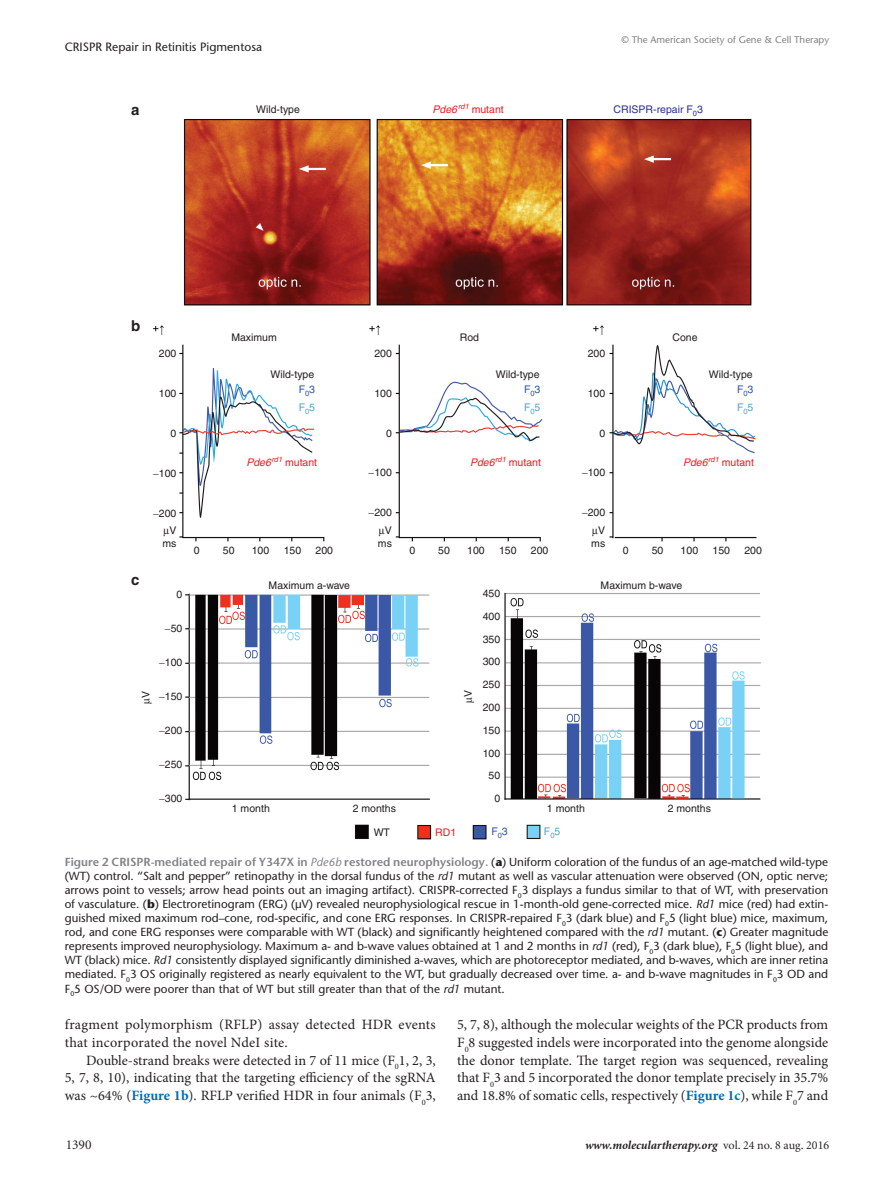
<style>
.page{position:relative;width:893px;height:1187px;background:#fff}
.page>*{position:absolute;margin:0;border:0;box-sizing:border-box;transform-origin:0 0}
.t1{font:700 15px "Helvetica";color:#231f20}
.t2{font:14.25px/17.7px "Minion Pro";letter-spacing:.005em;color:#231f20;text-align:justify}
.t3{font:13.5px "Minion";color:#231f20}
.t4{font:italic 700 12px "Minion";color:#231f20}
.t5{font:12px "Stone Sans";color:#231f20}
.t6{font:11.7px/14px "Stone Sans";color:#231f20;text-align:justify}
.t7{font:600 11.7px "ITC Stone Sans";color:#808285}
.t8{font:10.5px/22.8px "Helvetica";color:#231f20;text-align:right}
.t9{font:10.5px "Helvetica";color:#ee1d23}
.t10{font:10.5px "Helvetica";color:#2e3092}
.t11{font:10.5px "Helvetica";color:#53a5c4}
.t12{font:10.5px "Helvetica";color:#2d56a5}
.t13{font:9.75px "Stone Sans";color:#808285}
.s1{font-style:italic}
.s2{color:#2d56a5}
.s3{font-family:"Stone Sans";font-weight:400;font-style:italic}
.s4{font-family:"Stone Sans";font-weight:400;color:#231f20}
.s5{font-family:"Stone Sans";font-weight:700;color:#231f20}
.s6{font-weight:700}
.s7{font-weight:700;color:#006cb3}
.s8{font-weight:400;font-style:normal}
</style>
<div class="page">
<img style="left:153px;top:119px;width:608px;height:720px">
<svg style="left:164px;top:528px;width:5px;height:8px"></svg>
<svg style="left:467px;top:696px;width:7px;height:6px"></svg>
<svg style="left:379px;top:528px;width:6px;height:8px"></svg>
<svg style="left:592px;top:528px;width:6px;height:8px"></svg>
<p class="t5" style="left:65px;top:39px;width:199px">CRISPR Repair in Retinitis Pigmentosa</p>
<p class="t13" style="left:621px;top:34px;width:209px">© The American Society of Gene &amp; Cell Therapy</p>
<p class="t1" style="left:131px;top:100px;width:10px">a</p>
<p class="t8" style="left:256px;top:97px;width:45px">Wild-type</p>
<p class="t9" style="left:432px;top:103px;width:73px"><span class="s1">Pde6</span><sup>rd1</sup> mutant</p>
<p class="t10" style="left:613px;top:103px;width:91px">CRISPR-repair F<sub>0</sub>3</p>
<p class="t1" style="left:131px;top:316px;width:11px">b</p>
<p class="t8" style="left:159px;top:342px;width:19px">200</p>
<p class="t8" style="left:159px;top:382px;width:19px">100</p>
<p class="t8" style="left:171px;top:422px;width:7px">0</p>
<p class="t8" style="left:153px;top:462px;width:25px">−100</p>
<p class="t8" style="left:153px;top:505px;width:25px;line-height:17px">−200<br>V</p>
<p class="t8" style="left:162px;top:531px;width:15px">ms</p>
<p class="t8" style="left:231px;top:326px;width:47px">Maximum</p>
<p class="t8" style="left:271px;top:366px;width:46px;line-height:15.3px">Wild-type<br><span class="s2">F</span><sub>0</sub><span class="s2">3</span></p>
<p class="t11" style="left:299px;top:401px;width:18px">F<sub>0</sub>5</p>
<p class="t8" style="left:374px;top:342px;width:19px">200</p>
<p class="t8" style="left:374px;top:382px;width:19px">100</p>
<p class="t8" style="left:386px;top:421px;width:7px">0</p>
<p class="t8" style="left:460px;top:326px;width:21px">Rod</p>
<p class="t8" style="left:672px;top:326px;width:27px">Cone</p>
<p class="t8" style="left:496px;top:366px;width:46px;line-height:15.3px">Wild-type<br><span class="s2">F</span><sub>0</sub><span class="s2">3</span></p>
<p class="t11" style="left:524px;top:401px;width:18px">F<sub>0</sub>5</p>
<p class="t8" style="left:588px;top:342px;width:19px">200</p>
<p class="t8" style="left:588px;top:382px;width:19px">100</p>
<p class="t8" style="left:599px;top:421px;width:7px">0</p>
<p class="t8" style="left:709px;top:366px;width:46px;line-height:15.3px">Wild-type<br><span class="s2">F</span><sub>0</sub><span class="s2">3</span></p>
<p class="t11" style="left:737px;top:401px;width:18px">F<sub>0</sub>5</p>
<p class="t9" style="left:246px;top:456px;width:72px"><span class="s1">Pde6</span><sup>rd1</sup> mutant</p>
<p class="t9" style="left:470px;top:456px;width:72px"><span class="s1">Pde6</span><sup>rd1</sup> mutant</p>
<p class="t9" style="left:683px;top:456px;width:72px"><span class="s1">Pde6</span><sup>rd1</sup> mutant</p>
<p class="t8" style="left:194px;top:538px;width:7px">0</p>
<p class="t8" style="left:223px;top:538px;width:13px">50</p>
<p class="t8" style="left:252px;top:538px;width:19px">100</p>
<p class="t8" style="left:284px;top:538px;width:19px">150</p>
<p class="t8" style="left:316px;top:538px;width:19px">200</p>
<p class="t8" style="left:369px;top:461px;width:25px">−100</p>
<p class="t8" style="left:369px;top:503px;width:25px;line-height:18.1px">−200<br>V</p>
<p class="t8" style="left:378px;top:531px;width:15px">ms</p>
<p class="t8" style="left:409px;top:538px;width:7px">0</p>
<p class="t8" style="left:438px;top:538px;width:13px">50</p>
<p class="t8" style="left:467px;top:538px;width:19px">100</p>
<p class="t8" style="left:499px;top:538px;width:19px">150</p>
<p class="t8" style="left:531px;top:538px;width:19px">200</p>
<p class="t8" style="left:582px;top:461px;width:25px">−100</p>
<p class="t8" style="left:582px;top:503px;width:25px;line-height:18.1px">−200<br>V</p>
<p class="t8" style="left:591px;top:531px;width:15px">ms</p>
<p class="t8" style="left:623px;top:538px;width:7px">0</p>
<p class="t8" style="left:652px;top:538px;width:13px">50</p>
<p class="t8" style="left:681px;top:538px;width:19px">100</p>
<p class="t8" style="left:712px;top:538px;width:19px">150</p>
<p class="t8" style="left:744px;top:538px;width:19px">200</p>
<p class="t1" style="left:131px;top:570px;width:10px">c</p>
<p class="t8" style="left:269px;top:573px;width:83px">Maximum a-wave</p>
<p class="t8" style="left:177px;top:583px;width:7px">0</p>
<p class="t8" style="left:165px;top:617px;width:19px">−50</p>
<p class="t8" style="left:159px;top:651px;width:25px">−100</p>
<p class="t8" style="left:159px;top:685px;width:25px">−150</p>
<p class="t8" style="left:159px;top:719px;width:25px">−200</p>
<p class="t8" style="left:159px;top:753px;width:25px">−250</p>
<p class="t8" style="left:159px;top:787px;width:25px">−300</p>
<p class="t8" style="left:134px;top:697px;width:9px;rotate:-90deg">V</p>
<p class="t8" style="left:457px;top:696px;width:9px;rotate:-90deg">V</p>
<p class="t8" style="left:483px;top:582px;width:19px">450<br>400<br>350<br>300<br>250<br>200<br>150<br>100<br>50<br>0</p>
<p class="t8" style="left:601px;top:573px;width:83px">Maximum b-wave</p>
<p class="t8" style="left:232px;top:796px;width:39px">1 month</p>
<p class="t8" style="left:353px;top:796px;width:45px">2 months</p>
<p class="t8" style="left:547px;top:796px;width:39px">1 month</p>
<p class="t8" style="left:668px;top:796px;width:45px">2 months</p>
<p class="t8" style="left:374px;top:820px;width:18px">WT</p>
<p class="t12" style="left:491px;top:825px;width:18px">F<sub>0</sub>3</p>
<p class="t9" style="left:435px;top:825px;width:22px">RD1</p>
<p class="t11" style="left:544px;top:825px;width:18px">F<sub>0</sub>5</p>
<p class="t7" style="left:65px;top:855px;width:765px">Figure 2 CRISPR-mediated repair of Y347X in <span class="s3">Pde6b</span> restored neurophysiology. <span class="s4">(</span><span class="s5">a</span><span class="s4">) Uniform coloration of the fundus of an age-matched wild-type</span></p>
<p class="t6" style="left:65px;top:869px;width:765px">(WT) control. “Salt and pepper” retinopathy in the dorsal fundus of the <span class="s1">rd1</span> mutant as well as vascular attenuation were observed (ON, optic nerve; arrows point to vessels; arrow head points out an imaging artifact). CRISPR-corrected F<sub>0</sub>3 displays a fundus similar to that of WT, with preservation of vasculature. (<span class="s6">b</span>) Electroretinogram (ERG) (μV) revealed neurophysiological rescue in 1-month-old gene-corrected mice. <span class="s1">Rd1</span> mice (red) had extin&shy;guished mixed maximum rod–cone, rod-specific, and cone ERG responses. In CRISPR-repaired F<sub>0</sub>3 (dark blue) and F<sub>0</sub>5 (light blue) mice, maximum, rod, and cone ERG responses were comparable with WT (black) and significantly heightened compared with the <span class="s1">rd1</span> mutant. (<span class="s6">c</span>) Greater magnitude represents improved neurophysiology. Maximum a- and b-wave values obtained at 1 and 2 months in <span class="s1">rd1</span> (red), F<sub>0</sub>3 (dark blue), F<sub>0</sub>5 (light blue), and WT (black) mice. <span class="s1">Rd1</span> consistently displayed significantly diminished a-waves, which are photoreceptor mediated, and b-waves, which are inner retina mediated. F<sub>0</sub>3 OS originally registered as nearly equivalent to the WT, but gradually decreased over time. a- and b-wave magnitudes in F<sub>0</sub>3 OD and F<sub>0</sub>5 OS/OD were poorer than that of WT but still greater than that of the <span class="s1">rd1</span> mutant.</p>
<p class="t2" style="left:65px;top:1015px;width:373px">fragment polymorphism (RFLP) assay detected HDR events that incorporated the novel NdeI site.</p>
<p class="t2" style="left:65px;top:1051px;width:373px;text-indent:21px">Double-strand breaks were detected in 7 of 11 mice (F<sub>0</sub>1, 2, 3, 5, 7, 8, 10), indicating that the targeting efficiency of the sgRNA was ~64% (<span class="s7">Figure 1b</span>). RFLP verified HDR in four animals (F<sub>0</sub>3,</p>
<p class="t2" style="left:457px;top:1015px;width:373px">5, 7, 8), although the molecular weights of the PCR products from F<sub>0</sub>8 suggested indels were incorporated into the genome alongside the donor template. The target region was sequenced, revealing that F<sub>0</sub>3 and 5 incorporated the donor template precisely in 35.7% and 18.8% of somatic cells, respectively (<span class="s7">Figure 1c</span>), while F<sub>0</sub>7 and</p>
<p class="t3" style="left:66px;top:1138px;width:27px">1390</p>
<p class="t4" style="left:585px;top:1139px;width:246px">www.moleculartherapy.org <span class="s8">vol. 24 no. 8 aug. 2016</span></p>
</div>
